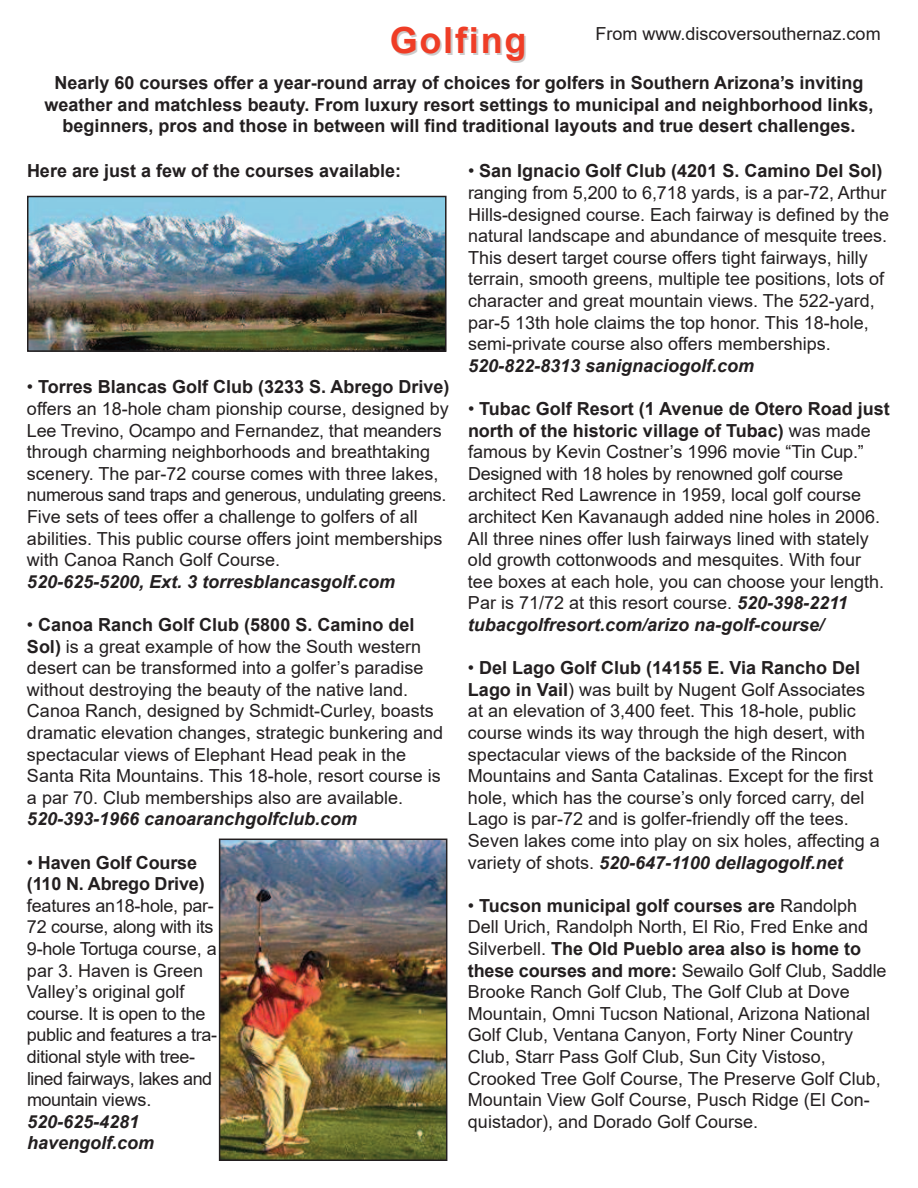
<style>
.page{position:relative;width:918px;height:1188px;background:#fff}
.page>*{position:absolute;margin:0;border:0;box-sizing:border-box;transform-origin:0 0}
.t1{font:700 36px "Arial";letter-spacing:.05em;color:#ef3d26}
.t2{font:18px/21.6px "Arial";color:#231f20}
.t3{font:700 18px/21.6px "Arial";color:#231f20}
.t4{font:italic 700 18px/21.6px "Arial";color:#231f20}
.s1{font-weight:700}
.s2{font-weight:400}
.s3{font-weight:700;font-style:italic}
</style>
<div class="page">
<img style="left:30px;top:199px;width:414px;height:150px">
<div style="left:27px;top:196px;width:420px;height:156px;border:2px solid #231f20"></div>
<img style="left:222px;top:842px;width:222px;height:316px">
<div style="left:219px;top:839px;width:228px;height:322px;border:2px solid #231f20"></div>
<h1 class="t1" style="left:390px;top:21px;width:138px">Golfing</h1>
<p class="t3" style="left:45px;top:72px;width:830px;text-align:center">Nearly 60 courses offer a year-round array of choices for golfers in Southern Arizona’s inviting weather and matchless beauty. From luxury resort settings to municipal and neighborhood links, beginners, pros and those in between will find traditional layouts and true desert challenges.</p>
<p class="t2" style="left:596px;top:23px;width:287px">From www.discoversouthernaz.com</p>
<p class="t3" style="left:27px;top:160px;width:376px">Here are just a few of the courses available:</p>
<p class="t2" style="left:27px;top:376px;width:424px">• <span class="s1">Torres Blancas Golf Club (3233 S. Abrego Drive) </span>offers an 18-hole cham pionship course, designed by Lee Trevino, Ocampo and Fernandez, that meanders through charming neighborhoods and breathtaking scenery. The par-72 course comes with three lakes, numerous sand traps and generous, undulating greens.<br>Five sets of tees offer a challenge to golfers of all abilities. This public course offers joint memberships with Canoa Ranch Golf Course.</p>
<p class="t4" style="left:27px;top:571px;width:370px">520-625-5200, Ext. 3 torresblancasgolf.com</p>
<p class="t2" style="left:27px;top:614px;width:418px">• <span class="s1">Canoa Ranch Golf Club (5800 S. Camino del Sol)</span> is a great example of how the South western desert can be transformed into a golfer’s paradise without destroying the beauty of the native land.<br>Canoa Ranch, designed by Schmidt-Curley, boasts dramatic elevation changes, strategic bunkering and spectacular views of Elephant Head peak in the Santa Rita Mountains. This 18-hole, resort course is a par 70. Club memberships also are available.</p>
<p class="t4" style="left:27px;top:808px;width:332px">520-393-1966 canoaranchgolfclub.com</p>
<p class="t3" style="left:27px;top:851px;width:179px"><span class="s2">•</span> Haven Golf Course (110 N. Abrego Drive)</p>
<p class="t2" style="left:27px;top:895px;width:192px">features an18-hole, par-<br>72 course, along with its<br>9-hole Tortuga course, a par 3. Haven is Green<br>Valley’s original golf course. It is open to the public and features a tra&shy;ditional style with tree&shy;lined fairways, lakes and mountain views.</p>
<p class="t4" style="left:27px;top:1111px;width:129px">520-625-4281 havengolf.com</p>
<p class="t2" style="left:468px;top:160px;width:423px">• <span class="s1">San Ignacio Golf Club (4201 S. Camino Del Sol) </span>ranging from 5,200 to 6,718 yards, is a par-72, Arthur Hills-designed course. Each fairway is defined by the natural landscape and abundance of mesquite trees.<br>This desert target course offers tight fairways, hilly terrain, smooth greens, multiple tee positions, lots of character and great mountain views. The 522-yard, par-5 13th hole claims the top honor. This 18-hole, semi-private course also offers memberships.</p>
<p class="t4" style="left:468px;top:355px;width:288px">520-822-8313 sanignaciogolf.com</p>
<p class="t2" style="left:468px;top:398px;width:423px">• <span class="s1">Tubac Golf Resort (1 Avenue de Otero Road just north of the historic village of Tubac)</span> was made famous by Kevin Costner’s 1996 movie “Tin Cup.” Designed with 18 holes by renowned golf course architect Red Lawrence in 1959, local golf course architect Ken Kavanaugh added nine holes in 2006.<br>All three nines offer lush fairways lined with stately old growth cottonwoods and mesquites. With four tee boxes at each hole, you can choose your length.<br>Par is 71/72 at this resort course. <span class="s3">520-398-2211 tubacgolfresort.com/arizo na-golf-course/</span></p>
<p class="t2" style="left:468px;top:657px;width:413px">• <span class="s1">Del Lago Golf Club (14155 E. Via Rancho Del Lago in Vail</span>) was built by Nugent Golf Associates at an elevation of 3,400 feet. This 18-hole, public course winds its way through the high desert, with spectacular views of the backside of the Rincon Mountains and Santa Catalinas. Except for the first hole, which has the course’s only forced carry, del Lago is par-72 and is golfer-friendly off the tees.<br>Seven lakes come into play on six holes, affecting a variety of shots. <span class="s3">520-647-1100 dellagogolf.net</span></p>
<p class="t2" style="left:468px;top:895px;width:420px">• <span class="s1">Tucson municipal golf courses are</span> Randolph Dell Urich, Randolph North, El Rio, Fred Enke and Silverbell. <span class="s1">The Old Pueblo area also is home to these courses and more:</span> Sewailo Golf Club, Saddle Brooke Ranch Golf Club, The Golf Club at Dove Mountain, Omni Tucson National, Arizona National Golf Club, Ventana Canyon, Forty Niner Country Club, Starr Pass Golf Club, Sun City Vistoso, Crooked Tree Golf Course, The Preserve Golf Club, Mountain View Golf Course, Pusch Ridge (El Con&shy;quistador), and Dorado Golf Course.</p>
</div>
